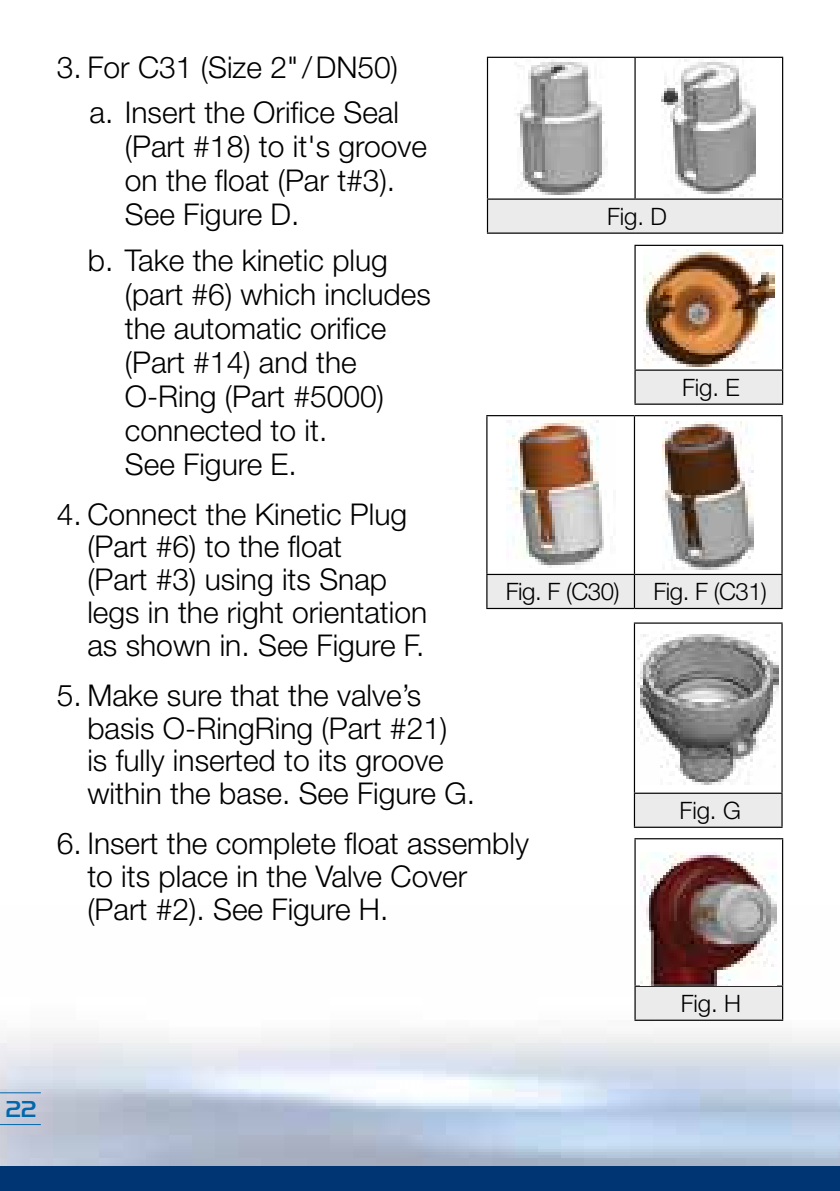
<style>
.page{position:relative;width:840px;height:1191px;background:#fff}
.page>*{position:absolute;margin:0;border:0;box-sizing:border-box;transform-origin:0 0}
.t1{font:300 30px/32.8px "Helvetica Neue LT Pro";color:#000}
.t2{font:300 24px "Helvetica Neue LT Pro";letter-spacing:-.01em;color:#000}
.t3{font:500 24px "Handel Got D";color:#0068ab}
</style>
<div class="page">
<img style="left:0;top:905px;width:839px;height:261px">
<div style="left:0;top:1166px;width:839px;height:25px;background:#003573"></div>
<div style="left:634px;top:370px;width:148px;height:34px;background:#ebebec"></div>
<hr style="left:634px;top:245px;width:148px;height:1px;background:#000">
<hr style="left:781px;top:246px;width:1px;height:123px;background:#000">
<hr style="left:634px;top:246px;width:1px;height:123px;background:#000">
<hr style="left:634px;top:369px;width:148px;height:2px;background:#000">
<hr style="left:781px;top:371px;width:1px;height:32px;background:#000">
<hr style="left:634px;top:371px;width:1px;height:32px;background:#000">
<hr style="left:634px;top:403px;width:148px;height:2px;background:#000">
<img style="left:643px;top:249px;width:131px;height:117px">
<div style="left:634px;top:793px;width:147px;height:34px;background:#ebebec"></div>
<hr style="left:633px;top:622px;width:149px;height:2px;background:#000">
<hr style="left:780px;top:623px;width:2px;height:169px;background:#000">
<hr style="left:633px;top:623px;width:1px;height:169px;background:#000">
<hr style="left:633px;top:792px;width:149px;height:2px;background:#000">
<hr style="left:780px;top:794px;width:2px;height:32px;background:#000">
<hr style="left:633px;top:794px;width:1px;height:32px;background:#000">
<hr style="left:633px;top:826px;width:149px;height:2px;background:#000">
<img style="left:637px;top:634px;width:141px;height:150px">
<div style="left:487px;top:199px;width:295px;height:34px;background:#ebebec"></div>
<hr style="left:634px;top:57px;width:148px;height:1px;background:#000">
<hr style="left:781px;top:58px;width:1px;height:140px;background:#000">
<hr style="left:486px;top:57px;width:148px;height:1px;background:#000">
<hr style="left:634px;top:58px;width:1px;height:140px;background:#000">
<hr style="left:486px;top:58px;width:2px;height:140px;background:#000">
<hr style="left:634px;top:198px;width:148px;height:2px;background:#000">
<hr style="left:781px;top:200px;width:1px;height:32px;background:#000">
<hr style="left:486px;top:198px;width:148px;height:2px;background:#000">
<hr style="left:486px;top:200px;width:2px;height:32px;background:#000">
<hr style="left:634px;top:232px;width:148px;height:2px;background:#000">
<hr style="left:486px;top:232px;width:148px;height:2px;background:#000">
<img style="left:661px;top:59px;width:94px;height:138px">
<img style="left:517px;top:59px;width:90px;height:136px">
<svg style="left:487px;top:575px;width:293px;height:33px;background:#e7e7e8"></svg>
<hr style="left:634px;top:415px;width:148px;height:1px;background:#000">
<hr style="left:780px;top:416px;width:2px;height:158px;background:#000">
<hr style="left:486px;top:415px;width:148px;height:1px;background:#000">
<hr style="left:633px;top:416px;width:1px;height:158px;background:#000">
<hr style="left:486px;top:416px;width:1px;height:158px;background:#000">
<hr style="left:634px;top:574px;width:148px;height:1px;background:#000">
<hr style="left:780px;top:575px;width:2px;height:33px;background:#000">
<hr style="left:486px;top:574px;width:148px;height:1px;background:#000">
<hr style="left:633px;top:575px;width:1px;height:33px;background:#000">
<hr style="left:486px;top:575px;width:1px;height:33px;background:#000">
<hr style="left:634px;top:608px;width:148px;height:1px;background:#000">
<hr style="left:486px;top:608px;width:148px;height:1px;background:#000">
<img style="left:662px;top:421px;width:91px;height:148px">
<img style="left:506px;top:421px;width:98px;height:147px">
<div style="left:634px;top:986px;width:148px;height:34px;background:#ebebec"></div>
<hr style="left:634px;top:838px;width:148px;height:1px;background:#000">
<hr style="left:781px;top:839px;width:1px;height:146px;background:#000">
<hr style="left:634px;top:839px;width:1px;height:146px;background:#000">
<hr style="left:634px;top:985px;width:148px;height:2px;background:#000">
<hr style="left:781px;top:986px;width:1px;height:33px;background:#000">
<hr style="left:634px;top:986px;width:1px;height:33px;background:#000">
<hr style="left:634px;top:1019px;width:148px;height:2px;background:#000">
<img style="left:640px;top:852px;width:136px;height:133px">
<hr style="left:0;top:1092px;width:41px;height:1px;background:#0068ab">
<hr style="left:0;top:1123px;width:41px;height:2px;background:#0068ab">
<p class="t1" style="left:57px;top:44px;width:343px;line-height:45.2px;text-align:right">3. For C31 (Size 2"/DN50) a. Insert the Orifice Seal</p>
<p class="t1" style="left:125px;top:129px;width:303px;line-height:34px">(Part #18) to it's groove on the float (Par t#3).<br>See Figure D.</p>
<p class="t1" style="left:125px;top:242px;width:307px;line-height:34px;text-indent:-37px">b. Take the kinetic plug (part #6) which includes the automatic orifice (Part #14) and the<br>O-Ring (Part #5000) connected to it.<br>See Figure E.</p>
<p class="t1" style="left:87px;top:497px;width:341px;text-indent:-31px">4. Connect the Kinetic Plug (Part #6) to the float<br>(Part #3) using its Snap legs in the right orientation as shown in. See Figure F.</p>
<p class="t1" style="left:87px;top:678px;width:389px;text-indent:-31px">5. Make sure that the valve’s basis O-RingRing (Part #21)<br>is fully inserted to its groove within the base. See Figure G.</p>
<p class="t1" style="left:87px;top:826px;width:443px;text-indent:-31px">6. Insert the complete float assembly to its place in the Valve Cover (Part #2). See Figure H.</p>
<p class="t2" style="left:606px;top:201px;width:61px">Fig. D</p>
<p class="t2" style="left:681px;top:372px;width:59px">Fig. E</p>
<p class="t2" style="left:505px;top:577px;width:115px">Fig. F (C30)</p>
<p class="t2" style="left:653px;top:577px;width:115px">Fig. F (C31)</p>
<p class="t2" style="left:679px;top:795px;width:63px">Fig. G</p>
<p class="t2" style="left:680px;top:988px;width:62px">Fig. H</p>
<p class="t3" style="left:6px;top:1095px;width:32px">22</p>
</div>
